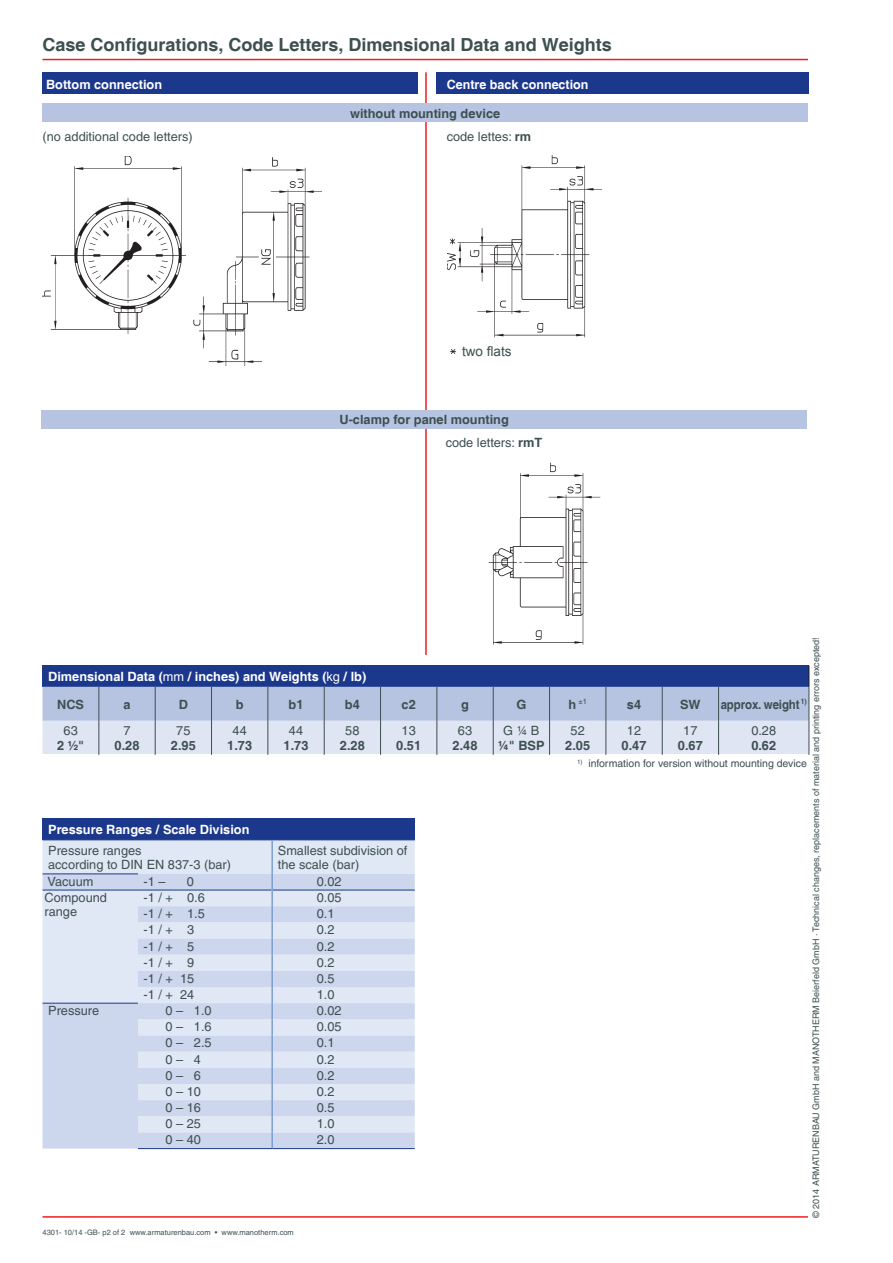
<style>
.page{position:relative;width:893px;height:1263px;background:#fff}
.page>*{position:absolute;margin:0;border:0;box-sizing:border-box;transform-origin:0 0}
.t1{font:700 18px "Helvetica";color:#3d4f51}
.t2{font:13.5px "Arial";color:#3d4f51}
.t3{font:12.75px/14.4px "Helvetica";color:#3d4f51}
.t4{font:700 12.75px/22.8px "Helvetica";color:#3d4f51}
.t5{font:700 12.75px/27.6px "Helvetica";color:#fff}
.t6{font:700 12.75px "Helvetica";color:#3d4f51;scale:.9 1}
.t7{font:10.5px "Helvetica";color:#3d4f51}
.t8{font:9px "Helvetica";color:#3d4f51}
.t9{font:7.5px "Helvetica";color:#3d4f51}
.s1{font-weight:700}
.s2{font-weight:400}
.s3{color:#3d4f51}
.s4{font-weight:700;font-size:12.75px}
</style>
<div class="page">
<img style="left:43px;top:156px;width:279px;height:210px">
<img style="left:448px;top:155px;width:154px;height:199px">
<img style="left:488px;top:463px;width:112px;height:182px">
<div style="left:436px;top:72px;width:373px;height:22px;background:#1b388c"></div>
<div style="left:43px;top:72px;width:375px;height:22px;background:#1b388c"></div>
<hr style="left:43px;top:59px;width:765px;height:1px;background:#ee1d23">
<hr style="left:425px;top:72px;width:2px;height:583px;background:#ee1d23">
<div style="left:43px;top:103px;width:765px;height:19px;background:#b6c4e1"></div>
<div style="left:41px;top:410px;width:766px;height:18px;background:#b6c4e1"></div>
<svg style="left:43px;top:665px;width:767px;height:90px;background:#9faed2"></svg>
<hr style="left:98px;top:687px;width:1px;height:34px;background:#3d4f51">
<hr style="left:155px;top:687px;width:1px;height:34px;background:#3d4f51">
<hr style="left:211px;top:687px;width:1px;height:34px;background:#3d4f51">
<hr style="left:267px;top:687px;width:1px;height:34px;background:#3d4f51">
<hr style="left:324px;top:687px;width:1px;height:34px;background:#3d4f51">
<hr style="left:380px;top:687px;width:1px;height:34px;background:#3d4f51">
<hr style="left:436px;top:687px;width:1px;height:34px;background:#3d4f51">
<hr style="left:493px;top:687px;width:1px;height:34px;background:#3d4f51">
<hr style="left:549px;top:687px;width:1px;height:34px;background:#3d4f51">
<hr style="left:605px;top:687px;width:1px;height:34px;background:#3d4f51">
<hr style="left:662px;top:687px;width:1px;height:34px;background:#3d4f51">
<hr style="left:718px;top:687px;width:1px;height:34px;background:#3d4f51">
<hr style="left:809px;top:687px;width:1px;height:34px;background:#3d4f51">
<hr style="left:98px;top:721px;width:1px;height:34px;background:#3d4f51">
<hr style="left:155px;top:721px;width:1px;height:34px;background:#3d4f51">
<hr style="left:211px;top:721px;width:1px;height:34px;background:#3d4f51">
<hr style="left:267px;top:721px;width:1px;height:34px;background:#3d4f51">
<hr style="left:324px;top:721px;width:1px;height:34px;background:#3d4f51">
<hr style="left:380px;top:721px;width:1px;height:34px;background:#3d4f51">
<hr style="left:436px;top:721px;width:1px;height:34px;background:#3d4f51">
<hr style="left:493px;top:721px;width:1px;height:34px;background:#3d4f51">
<hr style="left:549px;top:721px;width:1px;height:34px;background:#3d4f51">
<hr style="left:605px;top:721px;width:1px;height:34px;background:#3d4f51">
<hr style="left:662px;top:721px;width:1px;height:34px;background:#3d4f51">
<hr style="left:718px;top:721px;width:1px;height:34px;background:#3d4f51">
<hr style="left:809px;top:721px;width:1px;height:34px;background:#3d4f51">
<hr style="left:43px;top:1216px;width:765px;height:2px;background:#ee1d23">
<div style="left:43px;top:819px;width:372px;height:21px;background:#1b388c"></div>
<div style="left:43px;top:840px;width:372px;height:34px;background:#e1e8f5"></div>
<svg style="left:43px;top:874px;width:372px;height:274px;background:#d5ddef"></svg>
<hr style="left:43px;top:873px;width:95px;height:1px;background:#1b388c">
<hr style="left:43px;top:890px;width:95px;height:1px;background:#1b388c">
<hr style="left:138px;top:890px;width:133px;height:1px;background:#1b388c">
<hr style="left:273px;top:890px;width:142px;height:1px;background:#1b388c">
<hr style="left:43px;top:1003px;width:95px;height:1px;background:#1b388c">
<hr style="left:138px;top:1148px;width:134px;height:1px;background:#1b388c">
<hr style="left:272px;top:1148px;width:143px;height:1px;background:#1b388c">
<hr style="left:271px;top:840px;width:2px;height:34px;background:#7e9ed2">
<svg style="left:271px;top:874px;width:2px;height:274px"></svg>
<div style="left:462px;top:342px;width:104px;height:18px;background:#fff"></div>
<h1 class="t1" style="left:43px;top:34px;width:571px">Case Configurations, Code Letters, Dimensional Data and Weights</h1>
<p class="t5" style="left:46px;top:71px;width:118px">Bottom connection</p>
<p class="t5" style="left:447px;top:71px;width:143px">Centre back connection</p>
<p class="t4" style="left:350px;top:103px;width:152px">without mounting device</p>
<p class="t3" style="left:43px;top:129px;width:152px">(no additional code letters)</p>
<p class="t3" style="left:447px;top:129px;width:86px">code lettes: <span class="s1">rm</span></p>
<p class="t2" style="left:462px;top:342px;width:51px">two flats</p>
<p class="t4" style="left:446px;top:409px;width:98px;text-indent:-106px">U-clamp for panel mounting<br><span class="s2">code letters:</span> rmT</p>
<p class="t8" style="left:811px;top:1218px;width:582px;rotate:-90deg">© 2014 Armaturenbau GmbH and Manotherm Beierfeld GmbH · Technical changes, replacements of material and printing errors excepted!</p>
<p class="t5" style="left:57px;top:663px;width:311px;text-indent:-9px">Dimensional Data (<span class="s2">mm</span> / inches) and Weights (<span class="s2">kg</span> / lb)<br><span class="s3">NCS</span></p>
<p class="t4" style="left:123px;top:693px;width:9px">a</p>
<p class="t4" style="left:179px;top:693px;width:11px">D</p>
<p class="t4" style="left:236px;top:693px;width:9px">b</p>
<p class="t4" style="left:289px;top:693px;width:16px">b1</p>
<p class="t4" style="left:345px;top:693px;width:16px">b4</p>
<p class="t4" style="left:402px;top:693px;width:16px">c2</p>
<p class="t4" style="left:461px;top:693px;width:9px">g</p>
<p class="t4" style="left:516px;top:693px;width:11px">G</p>
<p class="t9" style="left:569px;top:697px;width:20px"><span class="s4">h</span> ±1</p>
<p class="t4" style="left:627px;top:693px;width:16px">s4</p>
<p class="t4" style="left:680px;top:693px;width:22px">SW</p>
<p class="t6" style="left:721px;top:696px;width:97px">approx. weight <sup>1)</sup></p>
<p class="t3" style="left:503px;top:723px;width:38px">G ¼ B</p>
<p class="t4" style="left:498px;top:735px;width:48px">¼" BSP</p>
<p class="t3" style="left:64px;top:723px;width:16px">63</p>
<p class="t4" style="left:57px;top:735px;width:29px">2 ½"</p>
<p class="t3" style="left:233px;top:723px;width:16px">44</p>
<p class="t4" style="left:227px;top:735px;width:26px">1.73</p>
<p class="t3" style="left:289px;top:723px;width:16px">44</p>
<p class="t4" style="left:284px;top:735px;width:26px">1.73</p>
<p class="t3" style="left:345px;top:723px;width:16px">58</p>
<p class="t4" style="left:340px;top:735px;width:26px">2.28</p>
<p class="t3" style="left:402px;top:723px;width:16px">13</p>
<p class="t4" style="left:396px;top:735px;width:26px">0.51</p>
<p class="t3" style="left:458px;top:723px;width:16px">63</p>
<p class="t4" style="left:453px;top:735px;width:26px">2.48</p>
<p class="t3" style="left:571px;top:723px;width:16px">52</p>
<p class="t4" style="left:565px;top:735px;width:26px">2.05</p>
<p class="t3" style="left:751px;top:723px;width:26px">0.28</p>
<p class="t4" style="left:751px;top:735px;width:26px">0.62</p>
<p class="t7" style="left:577px;top:757px;width:231px"><sup>1)</sup> information for version without mounting device</p>
<p class="t3" style="left:627px;top:723px;width:16px">12</p>
<p class="t4" style="left:622px;top:735px;width:26px">0.47</p>
<p class="t3" style="left:683px;top:723px;width:16px">17</p>
<p class="t4" style="left:678px;top:735px;width:26px">0.67</p>
<p class="t3" style="left:123px;top:723px;width:9px">7</p>
<p class="t4" style="left:115px;top:735px;width:26px">0.28</p>
<p class="t3" style="left:176px;top:723px;width:16px">75</p>
<p class="t4" style="left:171px;top:735px;width:26px">2.95</p>
<p class="t5" style="left:48px;top:816px;width:203px">Pressure Ranges / Scale Division</p>
<p class="t3" style="left:48px;top:843px;width:184px">Pressure ranges<br>according to DIN EN 837-3 (bar)</p>
<p class="t3" style="left:278px;top:843px;width:131px">Smallest subdivision of the scale (bar)</p>
<p class="t3" style="left:48px;top:874px;width:47px">Vacuum</p>
<p class="t3" style="left:144px;top:874px;width:23px">-1 –</p>
<p class="t3" style="left:187px;top:874px;width:9px">0</p>
<p class="t3" style="left:317px;top:874px;width:26px">0.02</p>
<p class="t3" style="left:45px;top:890px;width:64px">Compound range</p>
<p class="t3" style="left:144px;top:890px;width:63px">-1 / + 0.6</p>
<p class="t3" style="left:317px;top:890px;width:26px">0.05</p>
<p class="t3" style="left:144px;top:906px;width:63px">-1 / + 1.5</p>
<p class="t3" style="left:317px;top:906px;width:19px">0.1</p>
<p class="t3" style="left:144px;top:923px;width:52px">-1 / + 3</p>
<p class="t3" style="left:317px;top:923px;width:19px">0.2</p>
<p class="t3" style="left:144px;top:939px;width:52px">-1 / + 5</p>
<p class="t3" style="left:317px;top:939px;width:19px">0.2</p>
<p class="t3" style="left:144px;top:955px;width:52px">-1 / + 9</p>
<p class="t3" style="left:317px;top:955px;width:19px">0.2</p>
<p class="t3" style="left:144px;top:971px;width:52px">-1 / + 15</p>
<p class="t3" style="left:317px;top:971px;width:19px">0.5</p>
<p class="t3" style="left:144px;top:987px;width:52px">-1 / + 24</p>
<p class="t3" style="left:317px;top:987px;width:19px">1.0</p>
<p class="t3" style="left:48px;top:1003px;width:53px">Pressure</p>
<p class="t3" style="left:166px;top:1003px;width:48px">0 – 1.0</p>
<p class="t3" style="left:317px;top:1003px;width:26px">0.02</p>
<p class="t3" style="left:166px;top:1019px;width:48px">0 – 1.6</p>
<p class="t3" style="left:317px;top:1019px;width:26px">0.05</p>
<p class="t3" style="left:166px;top:1036px;width:48px">0 – 2.5</p>
<p class="t3" style="left:317px;top:1036px;width:19px">0.1</p>
<p class="t3" style="left:166px;top:1052px;width:37px">0 – 4</p>
<p class="t3" style="left:317px;top:1052px;width:19px">0.2</p>
<p class="t3" style="left:166px;top:1068px;width:37px">0 – 6</p>
<p class="t3" style="left:317px;top:1068px;width:19px">0.2</p>
<p class="t3" style="left:166px;top:1084px;width:37px">0 – 10</p>
<p class="t3" style="left:317px;top:1084px;width:19px">0.2</p>
<p class="t3" style="left:166px;top:1100px;width:37px">0 – 16</p>
<p class="t3" style="left:317px;top:1100px;width:19px">0.5</p>
<p class="t3" style="left:166px;top:1116px;width:37px">0 – 25</p>
<p class="t3" style="left:317px;top:1116px;width:19px">1.0</p>
<p class="t3" style="left:166px;top:1133px;width:37px">0 – 40</p>
<p class="t3" style="left:317px;top:1133px;width:19px">2.0</p>
<p class="t9" style="left:43px;top:1228px;width:253px">4301- 10/14 -GB- p2 of 2 www.armaturenbau.com • www.manotherm.com</p>
</div>
